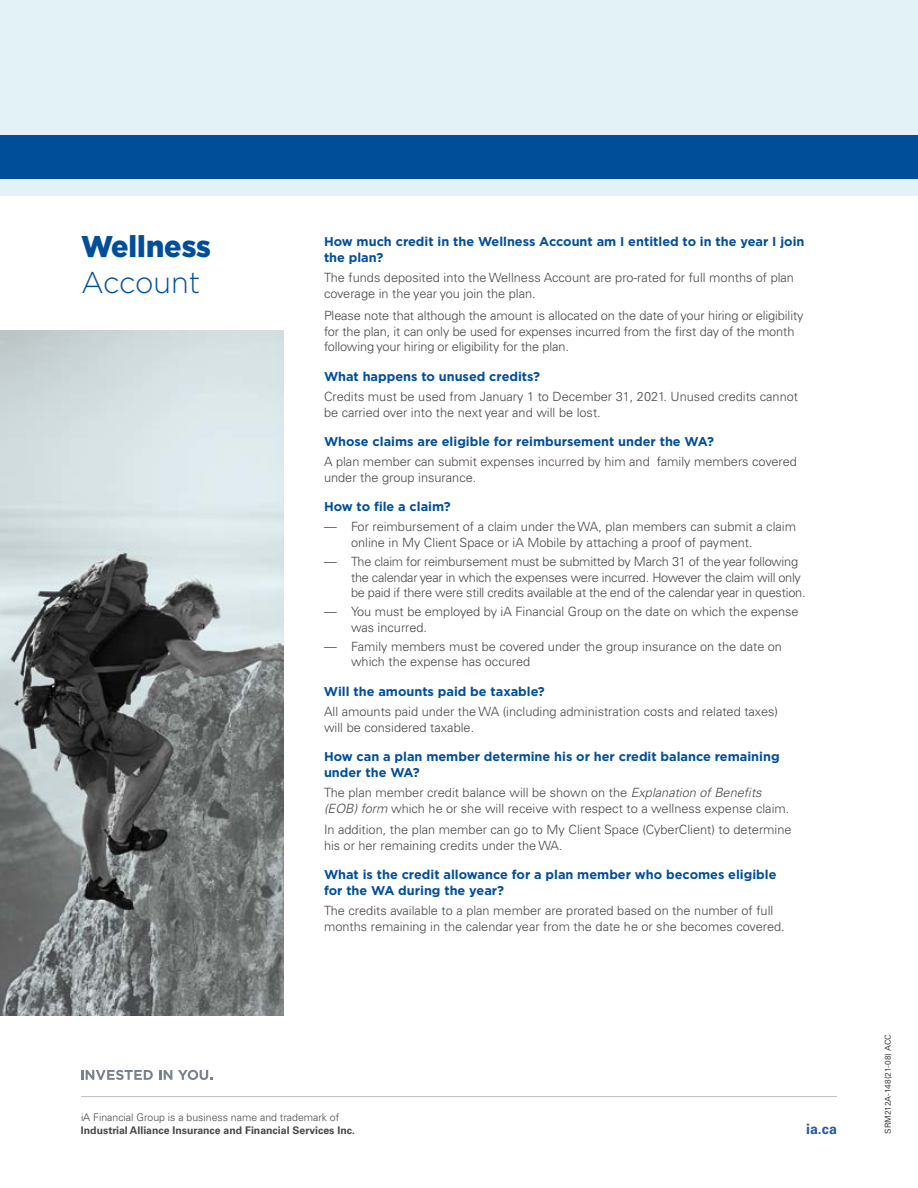
<style>
.page{position:relative;width:918px;height:1188px;background:#fff}
.page>*{position:absolute;margin:0;border:0;box-sizing:border-box;transform-origin:0 0}
.t1{font:900 30px/36px "Gotham";color:#004e9a;scale:.96 1}
.t2{font:700 14.25px "Univers LT Pro 65";color:#245897}
.t3{font:300 12.75px/15.8px "Univers LT Pro 45";color:#474747}
.t4{font:700 12.75px/15.8px "Gotham";color:#004e9a}
.t5{font:300 12.75px/15.8px "Univers LT Pro 45";letter-spacing:-.02em;color:#474747}
.t6{font:700 10.5px/12.8px "Univers LT Pro 65";color:#474747}
.t7{font:8.25px "Univers LT Pro 55 Roman";color:#474747}
.s1{font-weight:300}
.s2{font-style:italic}
.s3{font-family:"Univers LT Pro 45";font-weight:300}
</style>
<div class="page">
<div style="left:0;top:0;width:918px;height:196px;background:#e3f2f7"></div>
<svg style="left:81px;top:1070px;width:72px;height:10px"></svg>
<svg style="left:159px;top:1070px;width:13px;height:10px"></svg>
<svg style="left:178px;top:1070px;width:34px;height:10px"></svg>
<hr style="left:81px;top:1096px;width:756px;height:1px;background:#bfc0c1">
<div style="left:0;top:135px;width:918px;height:43px;background:#004e9a"></div>
<img style="left:0;top:331px;width:284px;height:685px">
<h2 class="t1" style="left:81px;top:228px;width:137px">Wellness<br><span class="s1">Account</span></h2>
<h2 class="t4" style="left:324px;top:234px;width:482px">How much credit in the Wellness Account am I entitled to in the year I join the plan?</h2>
<p class="t3" style="left:324px;top:270px;width:472px">The funds deposited into the Wellness Account are pro-rated for full months of plan coverage in the year you join the plan.</p>
<p class="t3" style="left:324px;top:307px;width:481px">Please note that although the amount is allocated on the date of your hiring or eligibility for the plan, it can only be used for expenses incurred from the first day of the month following your hiring or eligibility for the plan.</p>
<h2 class="t4" style="left:324px;top:368px;width:218px">What happens to unused credits?</h2>
<p class="t3" style="left:324px;top:388px;width:476px">Credits must be used from January 1 to December 31, 2021. Unused credits cannot be carried over into the next year and will be lost.</p>
<h2 class="t4" style="left:324px;top:433px;width:391px">Whose claims are eligible for reimbursement under the WA?</h2>
<p class="t3" style="left:324px;top:453px;width:475px">A plan member can submit expenses incurred by him and family members covered under the group insurance.</p>
<h2 class="t4" style="left:324px;top:499px;width:128px">How to file a claim?</h2>
<p class="t3" style="left:351px;top:519px;width:447px;text-indent:-27px">— For reimbursement of a claim under the WA, plan members can submit a claim online in My Client Space or iA Mobile by attaching a proof of payment.</p>
<p class="t5" style="left:351px;top:553px;width:456px;text-indent:-27px">— The claim for reimbursement must be submitted by March 31 of the year following the calendar year in which the expenses were incurred. However the claim will only be paid if there were still credits available at the end of the calendar year in question.</p>
<p class="t3" style="left:351px;top:603px;width:449px;text-indent:-27px">— You must be employed by iA Financial Group on the date on which the expense was incurred.</p>
<p class="t3" style="left:351px;top:638px;width:433px;text-indent:-27px">— Family members must be covered under the group insurance on the date on which the expense has occured</p>
<h2 class="t4" style="left:324px;top:683px;width:222px">Will the amounts paid be taxable?</h2>
<p class="t3" style="left:324px;top:703px;width:456px">All amounts paid under the WA (including administration costs and related taxes) will be considered taxable.</p>
<h2 class="t4" style="left:324px;top:749px;width:457px">How can a plan member determine his or her credit balance remaining under the WA?</h2>
<p class="t3" style="left:324px;top:784px;width:467px">The plan member credit balance will be shown on the <span class="s2">Explanation of Benefits (EOB) form</span> which he or she will receive with respect to a wellness expense claim.</p>
<p class="t3" style="left:324px;top:822px;width:469px">In addition, the plan member can go to My Client Space (CyberClient) to determine his or her remaining credits under the WA.</p>
<h2 class="t4" style="left:324px;top:867px;width:454px">What is the credit allowance for a plan member who becomes eligible for the WA during the year?</h2>
<p class="t3" style="left:324px;top:903px;width:462px">The credits available to a plan member are prorated based on the number of full months remaining in the calendar year from the date he or she becomes covered.</p>
<p class="t6" style="left:81px;top:1111px;width:275px"><span class="s3">iA Financial Group is a business name and trademark of<br></span>Industrial Alliance Insurance and Financial Services Inc.</p>
<p class="t2" style="left:806px;top:1119px;width:32px">ia.ca</p>
<p class="t7" style="left:882px;top:1134px;width:101px;rotate:-90deg">SRM212A-148(21-08) ACC</p>
</div>
